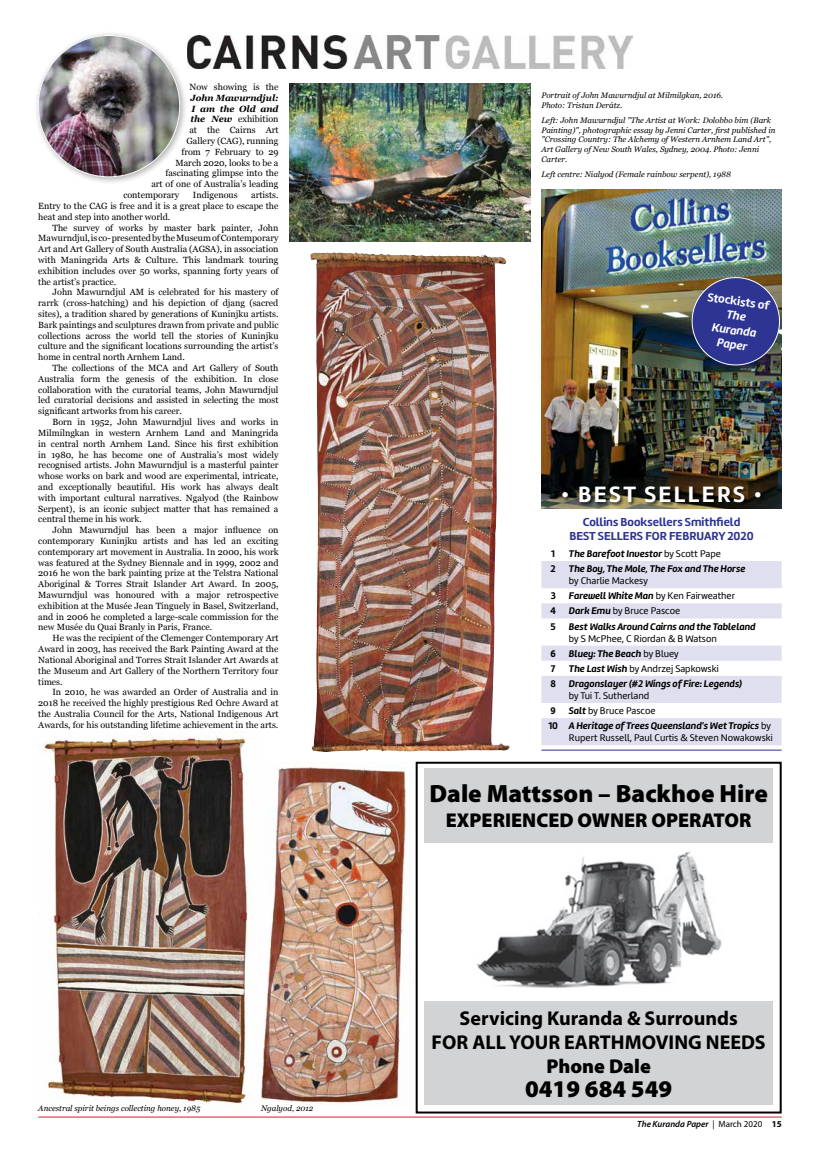
<style>
.page{position:relative;width:820px;height:1149px;background:#fff}
.page>*{position:absolute;margin:0;border:0;box-sizing:border-box;transform-origin:0 0}
.t1{font:900 25px "Myriad Pro";color:#000}
.t2{font:900 24px "Myriad Pro";color:#000}
.t3{font:700 23px "Marine";letter-spacing:.1em;color:#fff}
.t4{font:700 20px/24px "Myriad Pro";color:#000;text-align:center}
.t5{font:900 20px "Myriad Pro";color:#000}
.t6{font:italic 700 12.1px/14.5px "Marine";color:#fff;text-align:center}
.t7{font:700 12.1px "Marine";color:#fff}
.t8{font:700 12px/14.4px "Marine";color:#2d3492;text-align:center}
.t9{font:italic 700 10px/15.1px "Marine";color:#000}
.t10{font:10px "Marine";color:#000}
.t11{font:700 10px "Marine";color:#000}
.t12{font:9px/10.8px "Georgia";color:#000;text-align:justify}
.t13{font:italic 600 9px "Myriad Pro";color:#000}
.t14{font:italic 700 9px "Georgia";color:#000}
.t15{font:italic 8px/9.6px "Georgia";color:#000}
.s1{font-weight:700;font-style:italic}
.s2{font-weight:400;font-style:normal}
.s3{font-style:normal}
.s4{font-weight:700;font-style:normal}
</style>
<div class="page">
<hr style="left:38px;top:1116px;width:743px;height:1px;background:#da1a32">
<img style="left:473px;top:841px;width:250px;height:147px">
<div style="left:424px;top:767px;width:348px;height:74px;background:#d1d3d4"></div>
<div style="left:424px;top:1001px;width:348px;height:103px;background:#d1d3d4"></div>
<div style="left:415px;top:761px;width:366px;height:352px;border:2px solid #000"></div>
<img style="left:310px;top:252px;width:199px;height:499px">
<img style="left:44px;top:736px;width:204px;height:374px">
<img style="left:261px;top:766px;width:145px;height:339px">
<img style="left:290px;top:83px;width:240px;height:159px">
<div style="left:34px;top:31px;width:154px;height:154px;background:#000;opacity:.3"></div>
<img style="left:38px;top:35px;width:142px;height:142px;border-radius:71px">
<img style="left:187px;top:35px;width:445px;height:34px">
<img style="left:541px;top:189px;width:240px;height:319px">
<div style="left:561px;top:485px;width:204px;height:22px;background:#000;opacity:.75"></div>
<svg style="left:541px;top:561px;width:240px;height:184px;fill:#e0dfef"></svg>
<img style="left:687px;top:273px;width:95px;height:95px">
<hr style="left:541px;top:749px;width:240px;height:1px;background:#2d3492">
<p class="t12" style="left:189px;top:81px;width:90px">Now showing is the</p>
<p class="t14" style="left:190px;top:93px;width:90px">John Mawurndjul:</p>
<p class="t14" style="left:191px;top:103px;width:89px">I am the Old and</p>
<p class="t12" style="left:190px;top:113px;width:89px"><span class="s1">the New</span> exhibition</p>
<p class="t12" style="left:189px;top:124px;width:91px">at the Cairns Art</p>
<p class="t12" style="left:186px;top:135px;width:94px">Gallery (CAG), running</p>
<p class="t12" style="left:181px;top:146px;width:99px">from 7 February to 29</p>
<p class="t12" style="left:175px;top:157px;width:105px">March 2020, looks to be a</p>
<p class="t12" style="left:165px;top:167px;width:114px">fascinating glimpse into the</p>
<p class="t12" style="left:151px;top:178px;width:128px">art of one of Australia’s leading</p>
<p class="t12" style="left:123px;top:189px;width:57px">contemporary</p>
<p class="t12" style="left:193px;top:189px;width:46px">Indigenous</p>
<p class="t12" style="left:38px;top:189px;width:241px;text-indent:213px">artists.<br>Entry to the CAG is free and it is a great place to escape the heat and step into another world.</p>
<p class="t12" style="left:38px;top:221px;width:241px;text-indent:14px">The survey of works by master bark painter, John Mawurndjul, is co- presented by the Museum of Contemporary Art and Art Gallery of South Australia (AGSA), in association with Maningrida Arts &amp; Culture. This landmark touring exhibition includes over 50 works, spanning forty years of the artist’s practice.</p>
<p class="t12" style="left:38px;top:286px;width:242px;text-indent:14px">John Mawurndjul AM is celebrated for his mastery of rarrk (cross-hatching) and his depiction of djang (sacred sites), a tradition shared by generations of Kuninjku artists.<br>Bark paintings and sculptures drawn from private and public collections across the world tell the stories of Kuninjku culture and the significant locations surrounding the artist’s home in central north Arnhem Land.</p>
<p class="t12" style="left:38px;top:362px;width:241px;text-indent:14px">The collections of the MCA and Art Gallery of South Australia form the genesis of the exhibition. In close collaboration with the curatorial teams, John Mawurndjul led curatorial decisions and assisted in selecting the most significant artworks from his career.</p>
<p class="t12" style="left:38px;top:416px;width:242px;text-indent:14px">Born in 1952, John Mawurndjul lives and works in Milmilngkan in western Arnhem Land and Maningrida in central north Arnhem Land. Since his first exhibition in 1980, he has become one of Australia’s most widely recognised artists. John Mawurndjul is a masterful painter whose works on bark and wood are experimental, intricate, and exceptionally beautiful. His work has always dealt with important cultural narratives. Ngalyod (the Rainbow Serpent), is an iconic subject matter that has remained a central theme in his work.</p>
<p class="t12" style="left:38px;top:524px;width:242px;text-indent:14px">John Mawurndjul has been a major influence on contemporary Kuninjku artists and has led an exciting contemporary art movement in Australia. In 2000, his work was featured at the Sydney Biennale and in 1999, 2002 and 2016 he won the bark painting prize at the Telstra National Aboriginal &amp; Torres Strait Islander Art Award. In 2005, Mawurndjul was honoured with a major retrospective exhibition at the Musée Jean Tinguely in Basel, Switzerland, and in 2006 he completed a large-scale commission for the new Musée du Quai Branly in Paris, France.</p>
<p class="t12" style="left:38px;top:632px;width:241px;text-indent:14px">He was the recipient of the Clemenger Contemporary Art Award in 2003, has received the Bark Painting Award at the National Aboriginal and Torres Strait Islander Art Awards at the Museum and Art Gallery of the Northern Territory four times.</p>
<p class="t12" style="left:38px;top:686px;width:242px;text-indent:14px">In 2010, he was awarded an Order of Australia and in 2018 he received the highly prestigious Red Ochre Award at the Australia Council for the Arts, National Indigenous Art Awards, for his outstanding lifetime achievement in the arts.</p>
<p class="t15" style="left:38px;top:1102px;width:163px">Ancestral spirit beings collecting honey, 1985</p>
<p class="t15" style="left:261px;top:1102px;width:54px">Ngalyod, 2012</p>
<p class="t15" style="left:541px;top:90px;width:183px">Portrait of John Mawurndjul at Milmilgkan, 2016.<br>Photo: Tristan Derátz.</p>
<p class="t15" style="left:541px;top:115px;width:235px">Left: John Mawurndjul "The Artist at Work: Dolobbo bim (Bark Painting)", photographic essay by Jenni Carter, first published in "Crossing Country: The Alchemy of Western Arnhem Land Art", Art Gallery of New South Wales, Sydney, 2004. Photo: Jenni Carter.</p>
<p class="t15" style="left:541px;top:169px;width:191px">Left centre: Nialyod (Female rainbow serpent), 1988</p>
<h3 class="t7" style="left:708px;top:289px;width:64px;rotate:8deg">Stockists of</h3>
<h3 class="t6" style="left:714px;top:305px;width:46px;rotate:8deg">The<br>Kuranda<br>Paper</h3>
<h3 class="t3" style="left:561px;top:479px;width:202px">• BEST SELLERS •</h3>
<h3 class="t8" style="left:569px;top:514px;width:186px">Collins Booksellers Smithfield<br>BEST SELLERS FOR FEBRUARY 2020</h3>
<p class="t11" style="left:551px;top:547px;width:5px">1</p>
<p class="t9" style="left:568px;top:546px;width:153px">The Barefoot Investor <span class="s2">by Scott Pape</span></p>
<p class="t11" style="left:550px;top:562px;width:7px">2</p>
<p class="t9" style="left:568px;top:561px;width:178px">The Boy, The Mole, The Fox and The Horse</p>
<p class="t10" style="left:568px;top:574px;width:80px">by Charlie Mackesy</p>
<p class="t11" style="left:550px;top:589px;width:7px">3</p>
<p class="t9" style="left:568px;top:588px;width:167px">Farewell White Man <span class="s2">by Ken Fairweather</span></p>
<p class="t11" style="left:550px;top:604px;width:8px">4</p>
<p class="t10" style="left:568px;top:604px;width:113px"><span class="s1">Dark Emu</span> by Bruce Pascoe</p>
<p class="t11" style="left:550px;top:619px;width:7px">5</p>
<p class="t9" style="left:568px;top:618px;width:188px">Best Walks Around Cairns and the Tableland</p>
<p class="t10" style="left:568px;top:631px;width:149px">by S McPhee, C Riordan &amp; B Watson</p>
<p class="t11" style="left:550px;top:646px;width:7px">6</p>
<p class="t9" style="left:568px;top:645px;width:111px">Bluey: The Beach <span class="s2">by Bluey</span></p>
<p class="t11" style="left:550px;top:661px;width:6px">7</p>
<p class="t10" style="left:568px;top:662px;width:151px"><span class="s1">The Last Wish</span> by Andrzej Sapkowski</p>
<p class="t11" style="left:550px;top:677px;width:7px">8</p>
<p class="t9" style="left:568px;top:675px;width:174px">Dragonslayer (#2 Wings of Fire: Legends)</p>
<p class="t10" style="left:568px;top:689px;width:82px">by Tui T. Sutherland</p>
<p class="t11" style="left:550px;top:704px;width:7px">9</p>
<p class="t9" style="left:548px;top:703px;width:224px;text-indent:21px">Salt <span class="s2">by Bruce Pascoe<br></span><span class="s3">10</span> A Heritage of Trees Queensland's Wet Tropics <span class="s2">by</span></p>
<p class="t10" style="left:568px;top:731px;width:205px">Rupert Russell, Paul Curtis &amp; Steven Nowakowski</p>
<h1 class="t1" style="left:429px;top:777px;width:339px">Dale Mattsson – Backhoe Hire</h1>
<h3 class="t5" style="left:446px;top:806px;width:307px">EXPERIENCED OWNER OPERATOR</h3>
<h3 class="t4" style="left:431px;top:1004px;width:335px">Servicing Kuranda &amp; Surrounds<br>FOR ALL YOUR EARTHMOVING NEEDS</h3>
<h3 class="t5" style="left:546px;top:1052px;width:106px">Phone Dale</h3>
<h2 class="t2" style="left:525px;top:1072px;width:149px">0419 684 549</h2>
<p class="t13" style="left:637px;top:1118px;width:146px">The Kuranda Paper <span class="s2">| March 2020</span> <span class="s4">15</span></p>
</div>
